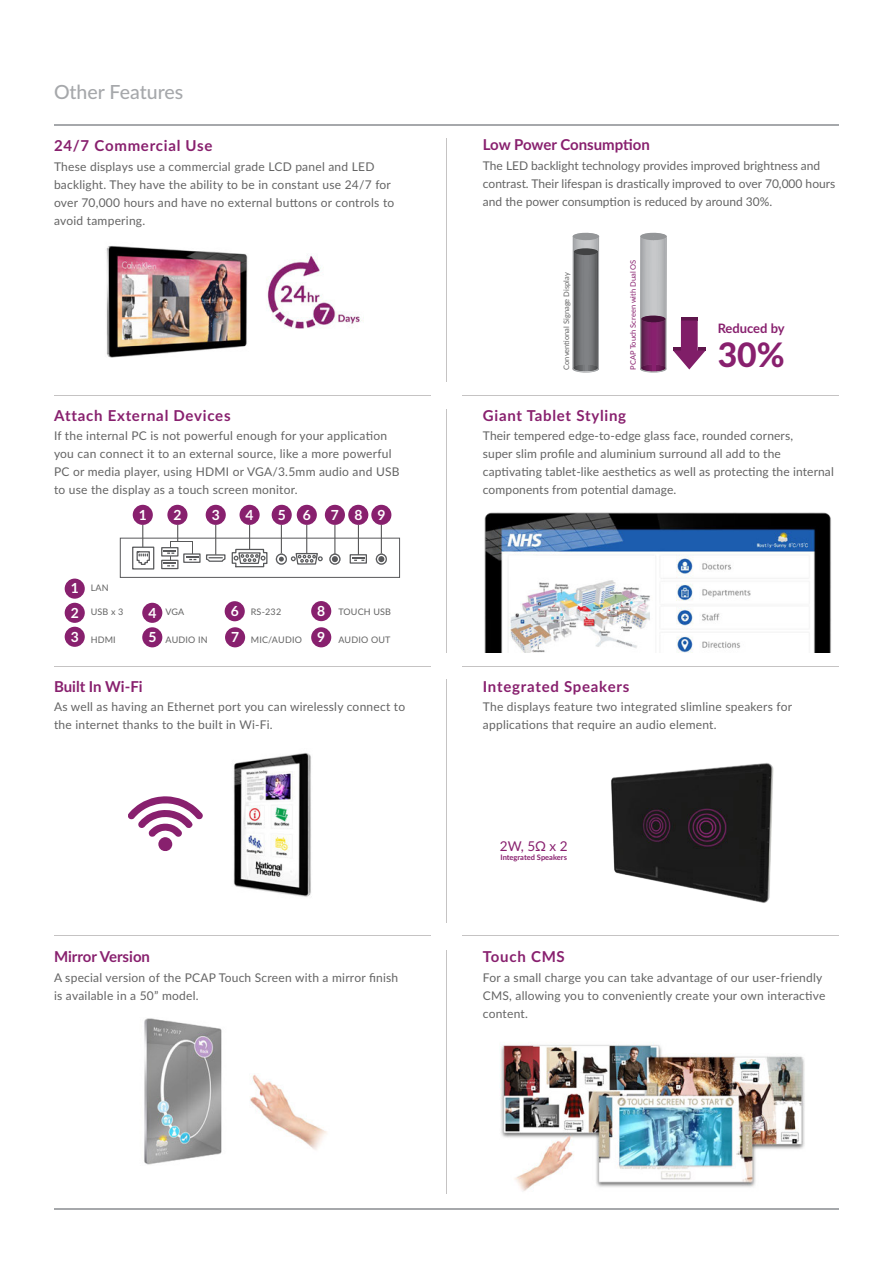
<style>
.page{position:relative;width:893px;height:1263px;background:#fff}
.page>*{position:absolute;margin:0;border:0;box-sizing:border-box;transform-origin:0 0}
.t1{font:800 33.75px "Lato";color:#88206e}
.t2{font:500 19.5px "Lato";color:#a6a8ab}
.t3{font:700 15px "Lato";letter-spacing:.045em;color:#88206e}
.t4{font:700 15px "Lato";color:#88206e}
.t5{font:700 15px "Lato";letter-spacing:-.005em;color:#88206e}
.t6{font:700 13.8px/24px "Lato";color:#fff}
.t7{font:13.5px "Lato";color:#88206e}
.t8{font:700 12.9px "Lato";color:#88206e}
.t9{font:12px/18px "Lato";letter-spacing:.02em;color:#646464}
.t10{font:12px/18px "Lato";color:#646464}
.t11{font:9px "Lato";letter-spacing:.02em;color:#646464}
.t12{font:7.5px "Lato";color:#646464}
.t13{font:7.5px "Lato";color:#88206e}
.t14{font:700 7.5px "Lato";color:#88206e}
</style>
<div class="page">
<hr style="left:54px;top:124px;width:785px;height:2px;background:#a6a8ab">
<hr style="left:54px;top:1208px;width:785px;height:1px;background:#a6a8ab">
<img style="left:106px;top:246px;width:258px;height:112px">
<div style="left:120px;top:538px;width:280px;height:40px;border:1px solid #58595b"></div>
<div style="left:132px;top:547px;width:22px;height:22px;border:1px solid #58595b"></div>
<div style="left:161px;top:547px;width:17px;height:9px;border:1px solid #58595b"></div>
<div style="left:161px;top:560px;width:17px;height:9px;border:1px solid #58595b"></div>
<div style="left:183px;top:553px;width:18px;height:10px;border:1px solid #58595b"></div>
<div style="left:350px;top:554px;width:17px;height:10px;border:1px solid #58595b"></div>
<svg style="left:352px;top:557px;width:12px;height:4px"></svg>
<div style="left:133px;top:505px;width:20px;height:20px;background:#88206e;border-radius:50%"></div>
<div style="left:167px;top:505px;width:20px;height:20px;background:#88206e;border-radius:50%"></div>
<div style="left:206px;top:505px;width:20px;height:20px;background:#88206e;border-radius:50%"></div>
<div style="left:240px;top:505px;width:20px;height:20px;background:#88206e;border-radius:50%"></div>
<div style="left:272px;top:505px;width:20px;height:20px;background:#88206e;border-radius:50%"></div>
<div style="left:297px;top:505px;width:20px;height:20px;background:#88206e;border-radius:50%"></div>
<div style="left:325px;top:505px;width:20px;height:20px;background:#88206e;border-radius:50%"></div>
<div style="left:348px;top:505px;width:20px;height:20px;background:#88206e;border-radius:50%"></div>
<div style="left:371px;top:505px;width:20px;height:20px;background:#88206e;border-radius:50%"></div>
<svg style="left:136px;top:525px;width:15px;height:40px"></svg>
<svg style="left:205px;top:525px;width:63px;height:43px"></svg>
<svg style="left:329px;top:525px;width:11px;height:40px"></svg>
<hr style="left:358px;top:525px;width:1px;height:30px;background:#59595a">
<svg style="left:376px;top:525px;width:11px;height:40px"></svg>
<svg style="left:276px;top:525px;width:47px;height:40px"></svg>
<svg style="left:164px;top:525px;width:34px;height:41px"></svg>
<div style="left:65px;top:603px;width:20px;height:20px;background:#88206e;border-radius:50%"></div>
<div style="left:65px;top:627px;width:20px;height:20px;background:#88206e;border-radius:50%"></div>
<div style="left:65px;top:579px;width:20px;height:20px;background:#88206e;border-radius:50%"></div>
<div style="left:142px;top:603px;width:20px;height:20px;background:#88206e;border-radius:50%"></div>
<div style="left:142px;top:627px;width:20px;height:20px;background:#88206e;border-radius:50%"></div>
<div style="left:311px;top:601px;width:20px;height:20px;background:#88206e;border-radius:50%"></div>
<div style="left:311px;top:627px;width:20px;height:20px;background:#88206e;border-radius:50%"></div>
<div style="left:225px;top:601px;width:20px;height:20px;background:#88206e;border-radius:50%"></div>
<div style="left:225px;top:627px;width:20px;height:20px;background:#88206e;border-radius:50%"></div>
<img style="left:484px;top:512px;width:347px;height:141px">
<img style="left:611px;top:763px;width:163px;height:140px">
<svg style="left:572px;top:233px;width:28px;height:140px;background:#818385"></svg>
<svg style="left:640px;top:233px;width:27px;height:140px;background:#9f849a"></svg>
<svg style="left:681px;top:317px;width:17px;height:4px"></svg>
<svg style="left:673px;top:321px;width:33px;height:48px"></svg>
<img style="left:168px;top:753px;width:143px;height:144px">
<img style="left:144px;top:1018px;width:183px;height:147px">
<hr style="left:54px;top:666px;width:377px;height:1px;background:#c5c3c3">
<hr style="left:54px;top:395px;width:377px;height:1px;background:#c5c3c3">
<hr style="left:462px;top:666px;width:377px;height:1px;background:#c5c3c3">
<hr style="left:462px;top:395px;width:377px;height:1px;background:#c5c3c3">
<hr style="left:446px;top:139px;width:1px;height:243px;background:#c5c3c3">
<hr style="left:446px;top:409px;width:1px;height:244px;background:#c5c3c3">
<hr style="left:446px;top:680px;width:1px;height:243px;background:#c5c3c3">
<img style="left:500px;top:1044px;width:305px;height:147px">
<hr style="left:54px;top:936px;width:377px;height:1px;background:#c5c3c3">
<hr style="left:462px;top:936px;width:377px;height:1px;background:#c5c3c3">
<hr style="left:446px;top:950px;width:1px;height:244px;background:#c5c3c3">
<svg style="left:128px;top:796px;width:75px;height:41px"></svg>
<div style="left:158px;top:837px;width:14px;height:14px;background:#88206e;border-radius:50%"></div>
<h2 class="t2" style="left:54px;top:79px;width:131px">Other Features</h2>
<p class="t3" style="left:54px;top:137px;width:160px">24/7 Commercial Use</p>
<p class="t9" style="left:54px;top:157px;width:342px">These displays use a commercial grade LCD panel and LED backlight. They have the ability to be in constant use 24/7 for over 70,000 hours and have no external buttons or controls to avoid tampering.</p>
<p class="t5" style="left:483px;top:136px;width:169px">Low Power Consumption</p>
<p class="t10" style="left:483px;top:156px;width:354px">The LED backlight technology provides improved brightness and contrast. Their lifespan is drastically improved to over 70,000 hours and the power consumption is reduced by around 30%.</p>
<p class="t12" style="left:562px;top:370px;width:99px;rotate:-90deg">Conventional Signage Display</p>
<p class="t13" style="left:628px;top:370px;width:112px;rotate:-90deg">PCAP Touch Screen with Dual OS</p>
<p class="t8" style="left:718px;top:320px;width:69px">Reduced by</p>
<h1 class="t1" style="left:718px;top:334px;width:69px">30%</h1>
<p class="t3" style="left:54px;top:406px;width:178px">Attach External Devices</p>
<p class="t3" style="left:483px;top:406px;width:145px">Giant Tablet Styling</p>
<p class="t9" style="left:54px;top:426px;width:347px">If the internal PC is not powerful enough for your application you can connect it to an external source, like a more powerful PC or media player, using HDMI or VGA/3.5mm audio and USB to use the display as a touch screen monitor.</p>
<p class="t6" style="left:139px;top:502px;width:10px">1</p>
<p class="t6" style="left:173px;top:502px;width:10px">2</p>
<p class="t6" style="left:212px;top:502px;width:10px">3</p>
<p class="t6" style="left:246px;top:502px;width:10px">4</p>
<p class="t6" style="left:278px;top:502px;width:35px">5 6</p>
<p class="t6" style="left:331px;top:502px;width:56px">789</p>
<p class="t6" style="left:71px;top:576px;width:10px">1</p>
<p class="t6" style="left:71px;top:600px;width:10px">2<br>3</p>
<p class="t11" style="left:91px;top:582px;width:19px">LAN</p>
<p class="t6" style="left:148px;top:600px;width:10px;line-height:24.5px">4<br>5</p>
<p class="t6" style="left:317px;top:597px;width:10px;line-height:26.2px">8<br>9</p>
<p class="t6" style="left:231px;top:598px;width:10px;line-height:26.1px">6<br>7</p>
<p class="t11" style="left:91px;top:606px;width:34px">USB x 3</p>
<p class="t11" style="left:165px;top:606px;width:20px">VGA</p>
<p class="t11" style="left:251px;top:606px;width:32px">RS-232</p>
<p class="t11" style="left:338px;top:606px;width:54px">TOUCH USB</p>
<p class="t11" style="left:91px;top:634px;width:27px">HDMI</p>
<p class="t11" style="left:165px;top:634px;width:44px">AUDIO IN</p>
<p class="t11" style="left:251px;top:634px;width:53px">MIC/AUDIO</p>
<p class="t11" style="left:338px;top:634px;width:54px">AUDIO OUT</p>
<p class="t4" style="left:54px;top:677px;width:90px">Built In Wi-Fi</p>
<p class="t9" style="left:54px;top:697px;width:353px">As well as having an Ethernet port you can wirelessly connect to the internet thanks to the built in Wi-Fi.</p>
<p class="t4" style="left:54px;top:947px;width:98px">Mirror Version</p>
<p class="t9" style="left:54px;top:968px;width:346px">A special version of the PCAP Touch Screen with a mirror finish is available in a 50” model.</p>
<p class="t9" style="left:483px;top:426px;width:352px">Their tempered edge-to-edge glass face, rounded corners,<br>super slim profile and aluminium surround all add to the captivating tablet-like aesthetics as well as protecting the internal components from potential damage.</p>
<p class="t3" style="left:483px;top:677px;width:148px">Integrated Speakers</p>
<p class="t9" style="left:483px;top:697px;width:311px">The displays feature two integrated slimline speakers for applications that require an audio element.</p>
<p class="t7" style="left:500px;top:838px;width:69px">2W, 5Ω x 2</p>
<p class="t14" style="left:500px;top:853px;width:68px">Integrated Speakers</p>
<p class="t3" style="left:483px;top:947px;width:83px">Touch CMS</p>
<p class="t9" style="left:483px;top:968px;width:344px">For a small charge you can take advantage of our user-friendly<br>CMS, allowing you to conveniently create your own interactive content.</p>
</div>
